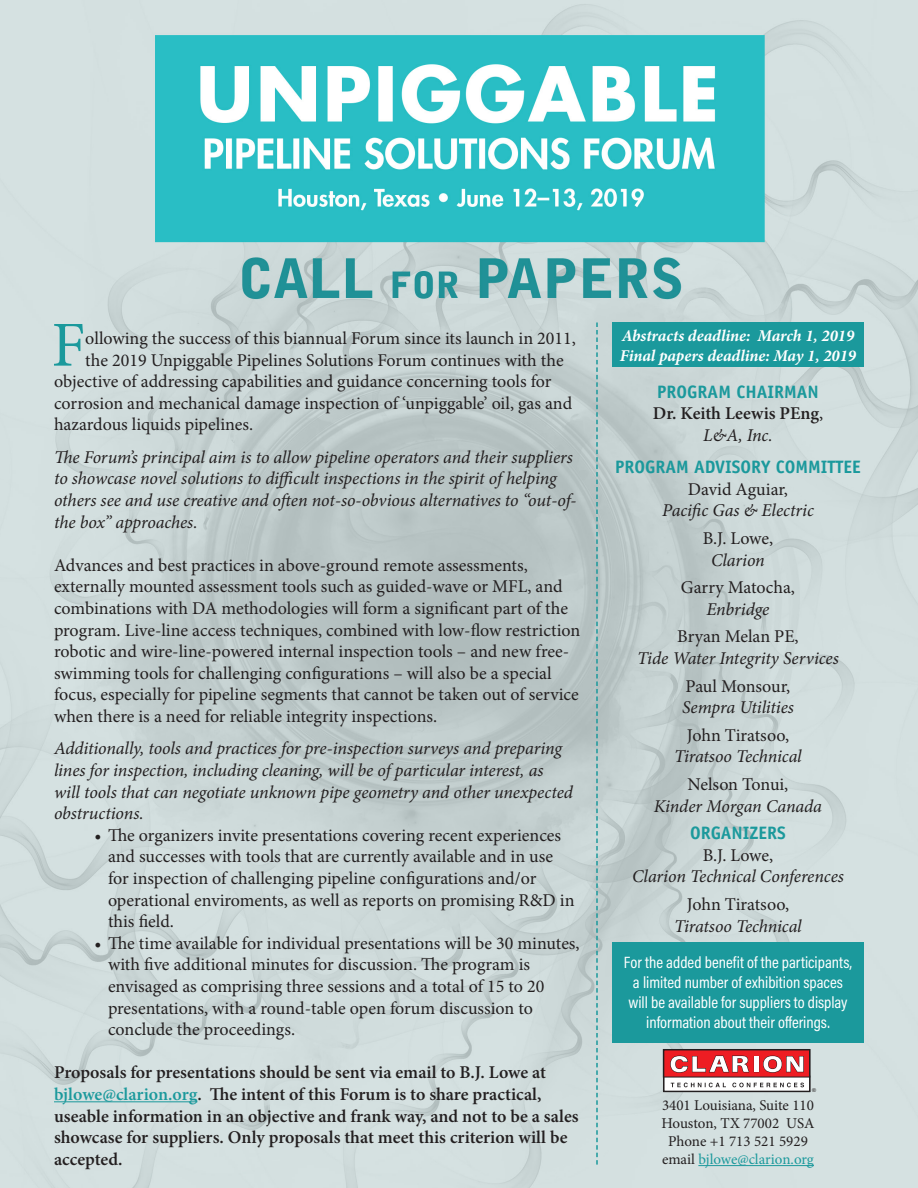
<style>
.page{position:relative;width:918px;height:1188px;background:#fff}
.page>*{position:absolute;margin:0;border:0;box-sizing:border-box;transform-origin:0 0}
.first{font:64.05px "Minion Pro";color:#1b999c}
.body{font:18px/21.6px "Minion Pro";color:#231f20}
.body-2{font:600 18px/21.6px "Minion Pro";color:#231f20}
.first-2{font:18px "Minion Pro";color:#231f20}
.body-3{font:italic 18px/21.6px "Minion Pro";letter-spacing:-.01em;color:#231f20}
.italic{font:italic 18px/21.6px "Minion Pro";letter-spacing:-.01em;color:#231f20}
.advisor_company{font:italic 18px "Minion Pro";letter-spacing:-.005em;color:#231f20}
.advisor{font:18px "Minion Pro";letter-spacing:-.005em;color:#231f20}
.deckhead{font:700 18px "Officina Sans";color:#1b999c}
.body-4{font:16.5px/19.8px "Acumin Pro Cond";color:#fff;text-align:center}
.t1{font:italic 700 16.5px "Minion Pro";letter-spacing:-.005em;color:#fff}
.t2{font:15px "Minion Pro";color:#231f20}
.t3{font:15px "Minion Pro";letter-spacing:-.005em;color:#1b999c}
.t4{font:5.4px "Arial";color:#231f20}
.s1{color:#1b999c}
.s2{font-weight:400}
.s3{font-weight:400;font-style:italic}
.s4{color:#231f20}
</style>
<div class="page">
<img style="left:0;top:0;width:918px;height:1188px">
<hr style="left:54px;top:1101px;width:143px;height:1px;background:#1b999c">
<hr style="left:698px;top:1165px;width:116px;height:1px;background:#1b999c">
<svg style="left:664px;top:1076px;width:146px;height:16px"></svg>
<div style="left:663px;top:1049px;width:147px;height:28px;background:#ee1d23"></div>
<div style="left:754px;top:1056px;width:5px;height:16px;background:#fff"></div>
<svg style="left:763px;top:1055px;width:41px;height:18px"></svg>
<div style="left:663px;top:1049px;width:147px;height:43px;border:1px solid #231f20"></div>
<svg style="left:670px;top:1055px;width:80px;height:18px"></svg>
<svg style="left:671px;top:1083px;width:133px;height:4px"></svg>
<div style="left:612px;top:322px;width:252px;height:45px;background:#1b999c"></div>
<svg style="left:596px;top:322px;width:2px;height:843px"></svg>
<div style="left:612px;top:942px;width:252px;height:100px;background:#1b999c"></div>
<p class="first" style="left:51px;top:302px;width:35px">F</p>
<p class="first-2" style="left:85px;top:326px;width:492px">ollowing the success of this biannual Forum since its launch in 2011,</p>
<p class="first-2" style="left:85px;top:348px;width:480px">the 2019 Unpiggable Pipelines Solutions Forum continues with the</p>
<p class="first-2" style="left:54px;top:369px;width:499px">objective of addressing capabilities and guidance concerning tools for</p>
<p class="first-2" style="left:54px;top:391px;width:520px">corrosion and mechanical damage inspection of ‘unpiggable’ oil, gas and</p>
<p class="first-2" style="left:54px;top:413px;width:201px">hazardous liquids pipelines.</p>
<p class="body-3" style="left:54px;top:446px;width:524px">The Forum’s principal aim is to allow pipeline operators and their suppliers to showcase novel solutions to difficult inspections in the spirit of helping others see and use creative and often not-so-obvious alternatives to “out-of&shy;the box” approaches.</p>
<p class="body" style="left:54px;top:554px;width:528px">Advances and best practices in above-ground remote assessments, externally mounted assessment tools such as guided-wave or MFL, and combinations with DA methodologies will form a significant part of the program. Live-line access techniques, combined with low-flow restriction robotic and wire-line-powered internal inspection tools – and new free&shy;swimming tools for challenging configurations – will also be a special focus, especially for pipeline segments that cannot be taken out of service when there is a need for reliable integrity inspections.</p>
<p class="italic" style="left:54px;top:738px;width:520px">Additionally, tools and practices for pre-inspection surveys and preparing lines for inspection, including cleaning, will be of particular interest, as will tools that can negotiate unknown pipe geometry and other unexpected obstructions.</p>
<p class="body" style="left:108px;top:824px;width:468px;text-indent:-14px">• The organizers invite presentations covering recent experiences and successes with tools that are currently available and in use for inspection of challenging pipeline configurations and/or operational enviroments, as well as reports on promising R&amp;D in this field.</p>
<p class="body" style="left:108px;top:932px;width:473px;text-indent:-14px">• The time available for individual presentations will be 30 minutes, with five additional minutes for discussion. The program is envisaged as comprising three sessions and a total of 15 to 20 presentations, with a round-table open forum discussion to conclude the proceedings.</p>
<p class="body-2" style="left:54px;top:1062px;width:526px">Proposals for presentations should be sent via email to B.J. Lowe at <span class="s1">bjlowe@clarion.org</span>. The intent of this Forum is to share practical, useable information in an objective and frank way, and not to be a sales showcase for suppliers. Only proposals that meet this criterion will be accepted.</p>
<p class="t1" style="left:622px;top:324px;width:234px">Abstracts deadline: March 1, 2019</p>
<p class="t1" style="left:620px;top:344px;width:238px">Final papers deadline: May 1, 2019</p>
<p class="deckhead" style="left:657px;top:380px;width:163px">PROGRAM CHAIRMAN</p>
<p class="body-2" style="left:653px;top:403px;width:172px;text-align:center">Dr. Keith Leewis PEng<span class="s2">,<br></span><span class="s3">L&amp;A, Inc.</span></p>
<p class="deckhead" style="left:615px;top:456px;width:247px">PROGRAM ADVISORY COMMITTEE</p>
<p class="advisor" style="left:688px;top:477px;width:102px">David Aguiar,</p>
<p class="advisor_company" style="left:662px;top:498px;width:153px">Pacific Gas &amp; Electric</p>
<p class="advisor" style="left:703px;top:526px;width:72px">B.J. Lowe,</p>
<p class="advisor_company" style="left:711px;top:548px;width:55px">Clarion</p>
<p class="advisor" style="left:681px;top:575px;width:116px">Garry Matocha,</p>
<p class="advisor_company" style="left:707px;top:597px;width:64px">Enbridge</p>
<p class="advisor" style="left:677px;top:625px;width:123px">Bryan Melan PE,</p>
<p class="advisor_company" style="left:637px;top:646px;width:203px">Tide Water Integrity Services</p>
<p class="advisor" style="left:686px;top:674px;width:106px">Paul Monsour,</p>
<p class="advisor_company" style="left:682px;top:695px;width:113px">Sempra Utilities</p>
<p class="advisor" style="left:687px;top:723px;width:104px">John Tiratsoo,</p>
<p class="advisor_company" style="left:674px;top:744px;width:129px">Tiratsoo Technical</p>
<p class="advisor" style="left:688px;top:772px;width:102px">Nelson Tonui,</p>
<p class="advisor_company" style="left:654px;top:794px;width:170px">Kinder Morgan Canada</p>
<p class="deckhead" style="left:690px;top:822px;width:97px">ORGANIZERS</p>
<p class="advisor" style="left:703px;top:843px;width:72px">B.J. Lowe,</p>
<p class="advisor_company" style="left:632px;top:864px;width:213px">Clarion Technical Conferences</p>
<p class="advisor" style="left:687px;top:892px;width:104px">John Tiratsoo,</p>
<p class="advisor_company" style="left:674px;top:914px;width:129px">Tiratsoo Technical</p>
<p class="body-4" style="left:624px;top:953px;width:230px">For the added benefit of the participants, a limited number of exhibition spaces will be available for suppliers to display information about their offerings.</p>
<p class="t4" style="left:812px;top:1087px;width:5px">®</p>
<p class="t2" style="left:662px;top:1095px;width:153px">3401 Louisiana, Suite 110</p>
<p class="t2" style="left:661px;top:1113px;width:155px">Houston, TX 77002 USA</p>
<p class="t2" style="left:668px;top:1131px;width:141px">Phone +1 713 521 5929</p>
<p class="t3" style="left:662px;top:1149px;width:153px"><span class="s4">email</span> bjlowe@clarion.org</p>
</div>
